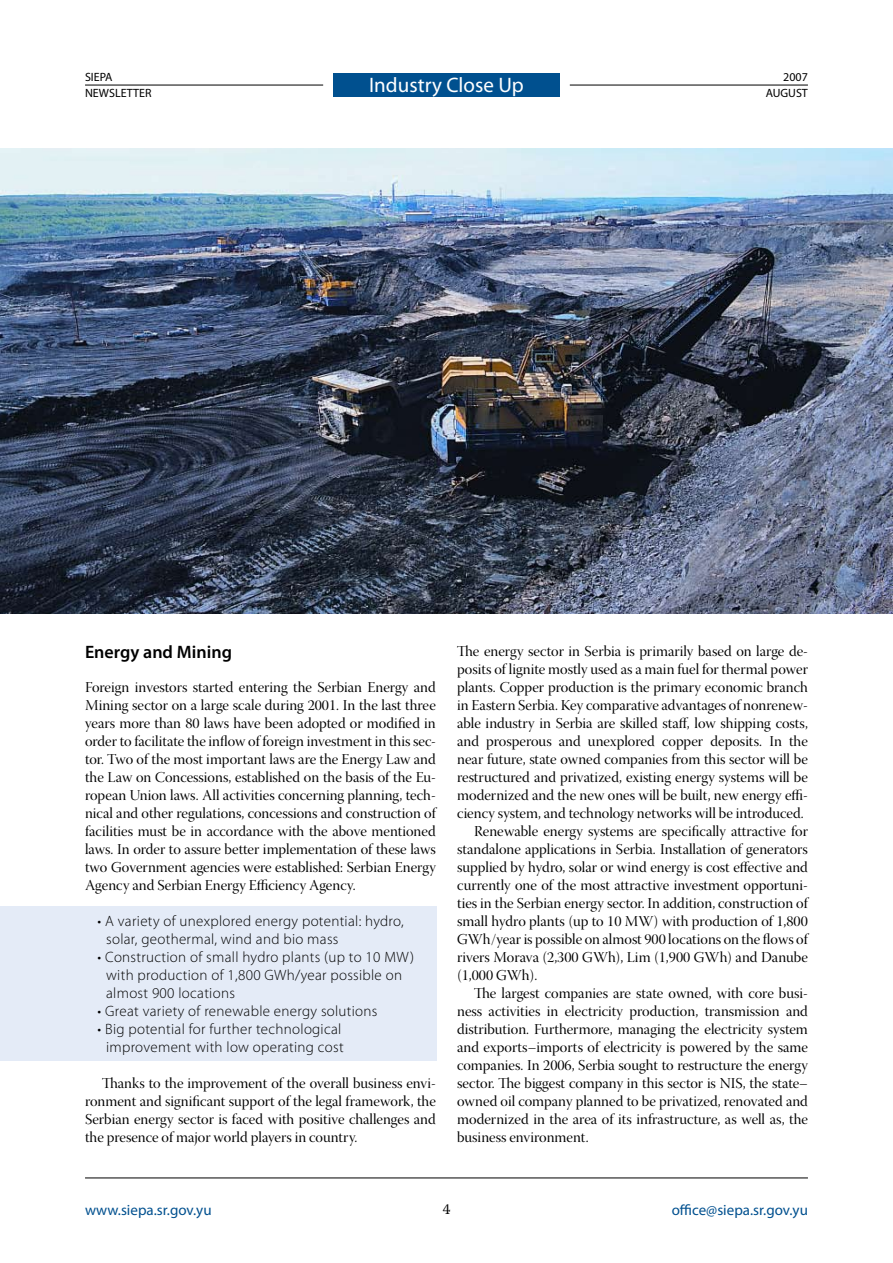
<style>
.page{position:relative;width:893px;height:1263px;background:#fff}
.page>*{position:absolute;margin:0;border:0;box-sizing:border-box;transform-origin:0 0}
.t1{font:21px "Myriad Pro";color:#fff}
.t2{font:600 18px "Myriad Pro";color:#000}
.t3{font:15px/18px "Warnock Pro Disp";color:#000;text-align:justify}
.t4{font:300 15px/18px "Myriad Pro";letter-spacing:.02em;color:#000}
.t5{font:15px "Myriad Pro";color:#00508f}
.t6{font:12px/15.3px "Myriad Pro";color:#000}
</style>
<div class="page">
<hr style="left:85px;top:85px;width:238px;height:1px;background:#000">
<hr style="left:85px;top:1177px;width:723px;height:1px;background:#000">
<hr style="left:570px;top:85px;width:238px;height:1px;background:#000">
<div style="left:333px;top:73px;width:227px;height:24px;background:#00508f"></div>
<img style="left:0;top:149px;width:893px;height:465px">
<div style="left:0;top:906px;width:437px;height:155px;background:#e4ebf7"></div>
<p class="t6" style="left:85px;top:70px;width:68px">SIEPA<br>NEWSLETTER</p>
<h1 class="t1" style="left:369px;top:72px;width:156px">Industry Close Up</h1>
<p class="t6" style="left:783px;top:70px;width:26px">2007</p>
<p class="t6" style="left:766px;top:85px;width:44px">AUGUST</p>
<p class="t2" style="left:85px;top:641px;width:148px">Energy and Mining</p>
<p class="t3" style="left:85px;top:680px;width:352px">Foreign investors started entering the Serbian Energy and Mining sector on a large scale during 2001. In the last three years more than 80 laws have been adopted or modified in order to facilitate the inflow of foreign investment in this sec&shy;tor. Two of the most important laws are the Energy Law and the Law on Concessions, established on the basis of the Eu&shy;ropean Union laws. All activities concerning planning, tech&shy;nical and other regulations, concessions and construction of facilities must be in accordance with the above mentioned laws. In order to assure better implementation of these laws two Government agencies were established: Serbian Energy Agency and Serbian Energy Efficiency Agency.</p>
<p class="t4" style="left:106px;top:912px;width:299px;text-indent:-9px">• A variety of unexplored energy potential: hydro, solar, geothermal, wind and bio mass</p>
<p class="t4" style="left:106px;top:948px;width:309px;text-indent:-9px">• Construction of small hydro plants (up to 10 MW) with production of 1,800 GWh/year possible on almost 900 locations</p>
<p class="t4" style="left:98px;top:1002px;width:281px">• Great variety of renewable energy solutions</p>
<p class="t4" style="left:98px;top:1020px;width:248px;text-align:center">• Big potential for further technological improvement with low operating cost</p>
<p class="t3" style="left:85px;top:1076px;width:352px;text-indent:17px">Thanks to the improvement of the overall business envi&shy;ronment and significant support of the legal framework, the Serbian energy sector is faced with positive challenges and the presence of major world players in country.</p>
<p class="t3" style="left:457px;top:644px;width:352px">The energy sector in Serbia is primarily based on large de-</p>
<p class="t3" style="left:457px;top:662px;width:352px">posits of lignite mostly used as a main fuel for thermal power</p>
<p class="t3" style="left:457px;top:680px;width:352px">plants. Copper production is the primary economic branch</p>
<p class="t3" style="left:457px;top:698px;width:352px">in Eastern Serbia. Key comparative advantages of nonrenew-</p>
<p class="t3" style="left:457px;top:716px;width:352px">able industry in Serbia are skilled staff, low shipping costs,</p>
<p class="t3" style="left:457px;top:734px;width:352px">and prosperous and unexplored copper deposits. In the</p>
<p class="t3" style="left:457px;top:752px;width:352px">near future, state owned companies from this sector will be</p>
<p class="t3" style="left:457px;top:770px;width:352px">restructured and privatized, existing energy systems will be</p>
<p class="t3" style="left:457px;top:788px;width:352px">modernized and the new ones will be built, new energy effi-</p>
<p class="t3" style="left:457px;top:806px;width:348px">ciency system, and technology networks will be introduced.</p>
<p class="t3" style="left:474px;top:824px;width:335px">Renewable energy systems are specifically attractive for</p>
<p class="t3" style="left:457px;top:842px;width:352px">standalone applications in Serbia. Installation of generators</p>
<p class="t3" style="left:457px;top:860px;width:352px">supplied by hydro, solar or wind energy is cost effective and</p>
<p class="t3" style="left:457px;top:878px;width:352px">currently one of the most attractive investment opportuni-</p>
<p class="t3" style="left:457px;top:896px;width:352px">ties in the Serbian energy sector. In addition, construction of</p>
<p class="t3" style="left:457px;top:914px;width:352px">small hydro plants (up to 10 MW) with production of 1,800</p>
<p class="t3" style="left:457px;top:932px;width:352px">GWh/year is possible on almost 900 locations on the flows of</p>
<p class="t3" style="left:457px;top:950px;width:352px">rivers Morava (2,300 GWh), Lim (1,900 GWh) and Danube</p>
<p class="t3" style="left:457px;top:968px;width:82px">(1,000 GWh).</p>
<p class="t3" style="left:474px;top:986px;width:335px">The largest companies are state owned, with core busi-</p>
<p class="t3" style="left:457px;top:1004px;width:352px">ness activities in electricity production, transmission and</p>
<p class="t3" style="left:457px;top:1022px;width:352px">distribution. Furthermore, managing the electricity system</p>
<p class="t3" style="left:457px;top:1040px;width:352px">and exports–imports of electricity is powered by the same</p>
<p class="t3" style="left:457px;top:1058px;width:352px">companies. In 2006, Serbia sought to restructure the energy</p>
<p class="t3" style="left:457px;top:1076px;width:352px">sector. The biggest company in this sector is NIS, the state–</p>
<p class="t3" style="left:457px;top:1094px;width:352px">owned oil company planned to be privatized, renovated and</p>
<p class="t3" style="left:457px;top:1112px;width:352px">modernized in the area of its infrastructure, as well as, the</p>
<p class="t3" style="left:457px;top:1130px;width:133px">business environment.</p>
<p class="t5" style="left:85px;top:1200px;width:128px">www.siepa.sr.gov.yu</p>
<p class="t5" style="left:672px;top:1200px;width:138px">office@siepa.sr.gov.yu</p>
</div>
